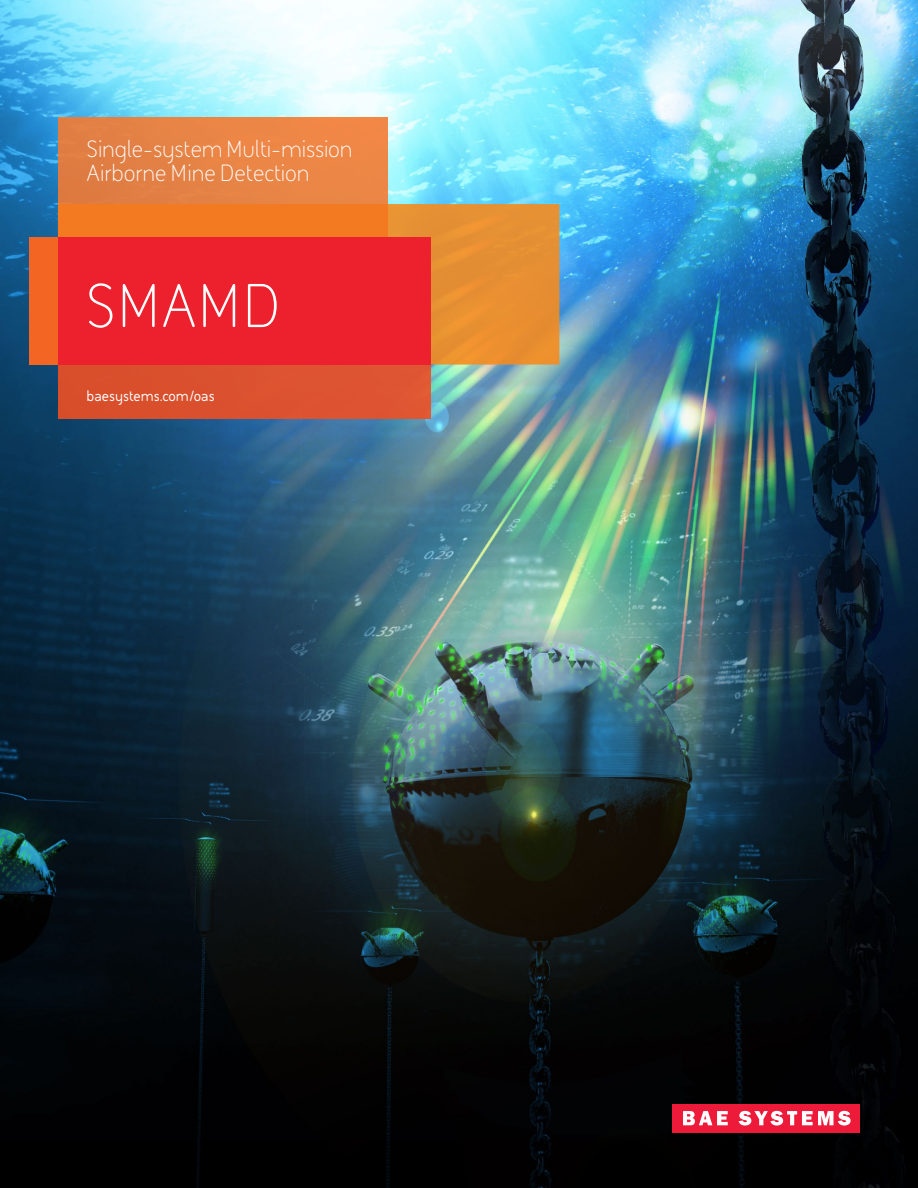
<style>
.page{position:relative;width:918px;height:1188px;background:#fff}
.page>*{position:absolute;margin:0;border:0;box-sizing:border-box;transform-origin:0 0}
.t1{font:63px "BAE Systems";color:#fff}
.t2{font:24px/24px "BAE Systems";letter-spacing:-.005em;color:#fff}
.t3{font:700 15px "BAE Systems";color:#fff}
</style>
<div class="page">
<img style="left:0;top:0;width:918px;height:1188px">
<svg style="left:387px;top:204px;width:172px;height:161px;background:#e78f32"></svg>
<div style="left:58px;top:117px;width:329px;height:248px;background:#e88546"></div>
<div style="left:58px;top:204px;width:329px;height:161px;background:#f47a20"></div>
<div style="left:58px;top:237px;width:372px;height:181px;background:#db5230"></div>
<div style="left:58px;top:237px;width:372px;height:128px;background:#ed1b2f"></div>
<div style="left:29px;top:237px;width:29px;height:128px;background:#f26522"></div>
<div style="left:672px;top:1104px;width:188px;height:29px;background:#ed1a3a"></div>
<svg style="left:739px;top:1111px;width:112px;height:15px"></svg>
<svg style="left:683px;top:1111px;width:45px;height:14px"></svg>
<p class="t2" style="left:87px;top:137px;width:267px">Single-system Multi-mission<br>Airborne Mine Detection</p>
<p class="t1" style="left:86px;top:265px;width:196px">SMAMD</p>
<p class="t3" style="left:87px;top:386px;width:130px">baesystems.com/oas</p>
</div>
